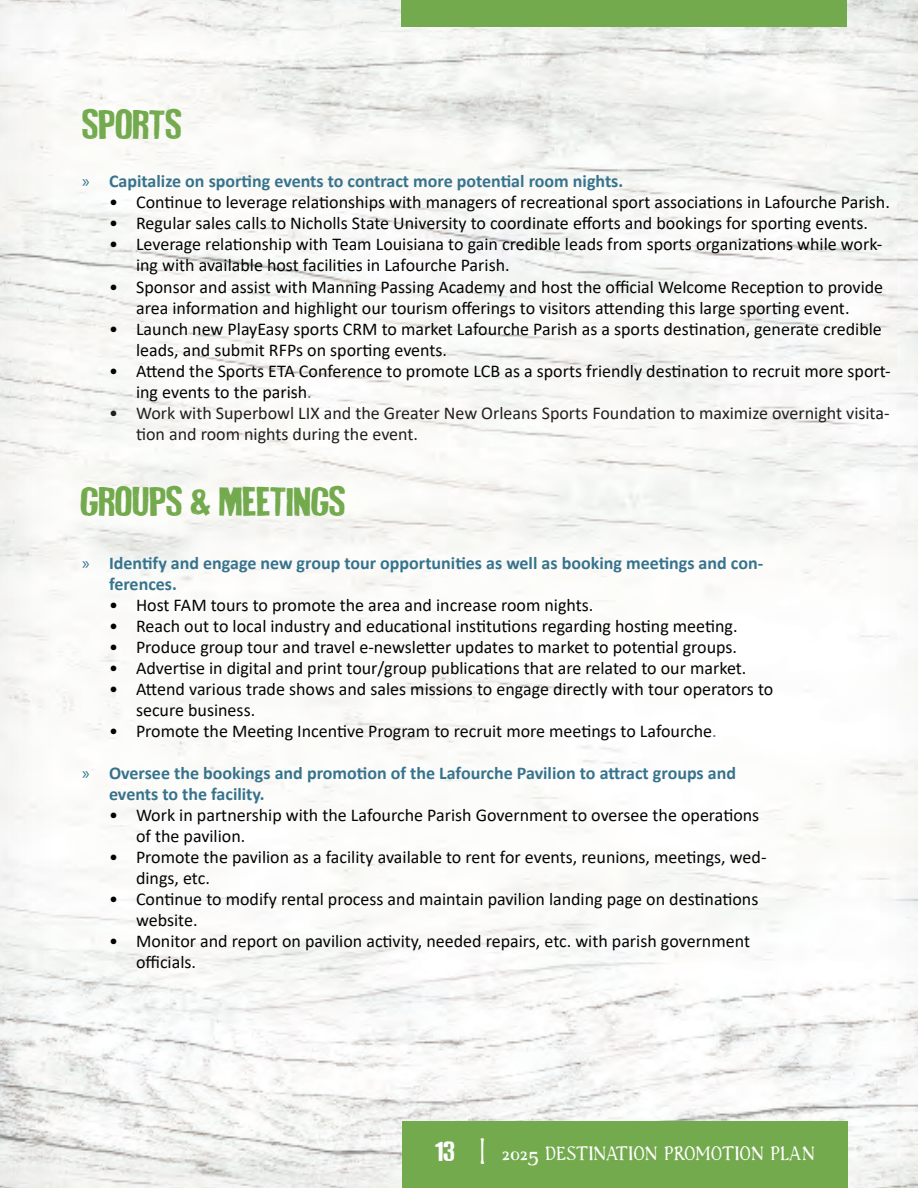
<style>
.page{position:relative;width:918px;height:1188px;background:#fff}
.page>*{position:absolute;margin:0;border:0;box-sizing:border-box;transform-origin:0 0}
.t1{font:31.5px "How To Disappear";color:#73aa4d}
.t2{font:21px "Han Srf";letter-spacing:.02em;color:#fff}
.t3{font:18px/21px "Calibri";color:#040503}
.t4{font:700 18px/21px "Calibri";color:#37738d}
.t5{font:18px/21.6px "Calibri";color:#231f20}
.s1{font-family:"Myriad Pro";font-weight:400}
.s2{color:#37738d}
.s3{font-family:"How To Disappear"}
.s4{font-family:"LOV Etil KILLED";font-size:30px}
</style>
<div class="page">
<div style="left:0;top:0;width:918px;height:1188px;background:#5c5c5c;opacity:.1"></div>
<div style="left:402px;top:1121px;width:446px;height:67px;background:#73aa4d"></div>
<div style="left:402px;top:0;width:445px;height:27px;background:#73aa4d"></div>
<h1 class="t1" style="left:82px;top:107px;width:102px">SPORTS</h1>
<p class="t4" style="left:82px;top:171px;width:543px"><span class="s1">»</span> Capitalize on sporting events to contract more potential room nights.</p>
<p class="t3" style="left:109px;top:192px;width:782px">• Continue to leverage relationships with managers of recreational sport associations in Lafourche Parish.</p>
<p class="t3" style="left:109px;top:213px;width:761px">• Regular sales calls to Nicholls State University to coordinate efforts and bookings for sporting events.</p>
<p class="t3" style="left:136px;top:234px;width:748px;text-indent:-27px">• Leverage relationship with Team Louisiana to gain credible leads from sports organizations while work&shy;ing with available host facilities in Lafourche Parish.</p>
<p class="t3" style="left:109px;top:276px;width:776px;text-align:center">• Sponsor and assist with Manning Passing Academy and host the official Welcome Reception to provide area information and highlight our tourism offerings to visitors attending this large sporting event.</p>
<p class="t3" style="left:136px;top:318px;width:747px;text-indent:-27px">• Launch new PlayEasy sports CRM to market Lafourche Parish as a sports destination, generate credible leads, and submit RFPs on sporting events.</p>
<p class="t3" style="left:136px;top:360px;width:756px;text-indent:-27px">• Attend the Sports ETA Conference to promote LCB as a sports friendly destination to recruit more sport&shy;ing events to the parish<span class="s2">.</span></p>
<p class="t5" style="left:136px;top:401px;width:755px;text-indent:-27px">• Work with Superbowl LIX and the Greater New Orleans Sports Foundation to maximize overnight visita&shy;tion and room nights during the event.</p>
<h1 class="t1" style="left:81px;top:483px;width:267px">GROUPS &amp; MEETINGS</h1>
<p class="t4" style="left:109px;top:552px;width:656px;text-indent:-27px"><span class="s1">»</span> Identify and engage new group tour opportunities as well as booking meetings and con&shy;ferences.</p>
<p class="t3" style="left:109px;top:594px;width:486px">• Host FAM tours to promote the area and increase room nights.</p>
<p class="t3" style="left:109px;top:615px;width:630px">• Reach out to local industry and educational institutions regarding hosting meeting.</p>
<p class="t3" style="left:109px;top:636px;width:630px">• Produce group tour and travel e-newsletter updates to market to potential groups.</p>
<p class="t3" style="left:109px;top:657px;width:639px">• Advertise in digital and print tour/group publications that are related to our market.</p>
<p class="t3" style="left:136px;top:678px;width:639px;text-indent:-27px">• Attend various trade shows and sales missions to engage directly with tour operators to secure business.</p>
<p class="t3" style="left:109px;top:720px;width:609px">• Promote the Meeting Incentive Program to recruit more meetings to Lafourche<span class="s2">.</span></p>
<p class="t4" style="left:109px;top:762px;width:629px;text-indent:-27px"><span class="s1">»</span> Oversee the bookings and promotion of the Lafourche Pavilion to attract groups and events to the facility.</p>
<p class="t3" style="left:136px;top:804px;width:625px;text-indent:-27px">• Work in partnership with the Lafourche Parish Government to oversee the operations of the pavilion.</p>
<p class="t3" style="left:136px;top:846px;width:632px;text-indent:-27px">• Promote the pavilion as a facility available to rent for events, reunions, meetings, wed&shy;dings, etc.</p>
<p class="t3" style="left:136px;top:888px;width:624px;text-indent:-27px">• Continue to modify rental process and maintain pavilion landing page on destinations website.</p>
<p class="t3" style="left:136px;top:930px;width:616px;text-indent:-27px">• Monitor and report on pavilion activity, needed repairs, etc. with parish government officials.</p>
<p class="t2" style="left:435px;top:1143px;width:381px"><span class="s3">13</span> <span class="s4">|</span> 2025 DESTINATION PROMOTION PLAN</p>
</div>
